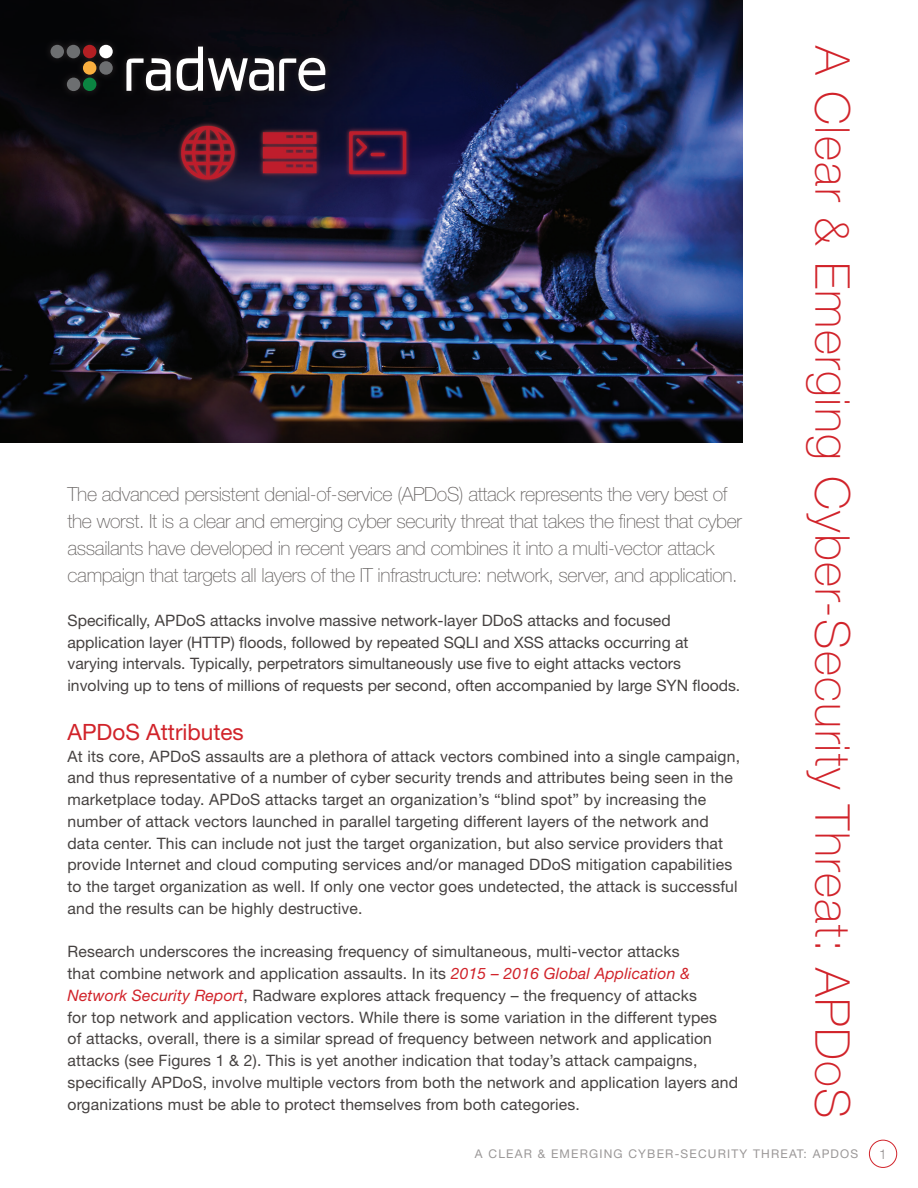
<style>
.page{position:relative;width:918px;height:1188px;background:#fff}
.page>*{position:absolute;margin:0;border:0;box-sizing:border-box;transform-origin:0 0}
.t1{font:100 48px "Helvetica Neue";letter-spacing:.03em;color:#d1232a}
.t2{font:22.5px "Helvetica Neue East A";color:#d1232a}
.t3{font:100 19.5px/27px "Helvetica Neue";letter-spacing:-.02em;color:#686463}
.t4{font:15.75px/21.8px "Helvetica Neue";letter-spacing:.01em;color:#464241}
.t5{font:300 13.5px "Helvetica Neue";color:#938f8f}
.t6{font:12px "Helvetica Neue";letter-spacing:.1em;color:#9b9898}
.s1{font-style:italic;color:#d1232a}
</style>
<div class="page">
<div style="left:869px;top:1140px;width:28px;height:28px;border:1px solid #d1232a;border-radius:50%"></div>
<img style="left:0;top:0;width:742px;height:442px">
<div style="left:43px;top:37px;width:290px;height:62px;background:linear-gradient(to right,#090907,#0e0d1a)"></div>
<div style="left:99px;top:45px;width:14px;height:13px;background:#fff;border-radius:50%"></div>
<div style="left:51px;top:45px;width:13px;height:13px;background:#6d6f71;border-radius:50%"></div>
<div style="left:67px;top:45px;width:13px;height:13px;background:#6d6f71;border-radius:50%"></div>
<div style="left:99px;top:61px;width:14px;height:14px;background:#6d6f71;border-radius:50%"></div>
<div style="left:83px;top:45px;width:13px;height:13px;background:#b41f23;border-radius:50%"></div>
<div style="left:83px;top:61px;width:13px;height:14px;background:#faaf3f;border-radius:50%"></div>
<div style="left:67px;top:78px;width:13px;height:13px;background:#6d6f71;border-radius:50%"></div>
<div style="left:83px;top:78px;width:13px;height:13px;background:#0b8441;border-radius:50%"></div>
<svg style="left:126px;top:58px;width:45px;height:33px"></svg>
<svg style="left:177px;top:47px;width:151px;height:44px"></svg>
<p class="t3" style="left:68px;top:481px;width:676px">The advanced persistent denial-of-service (APDoS) attack represents the very best of the worst. It is a clear and emerging cyber security threat that takes the finest that cyber assailants have developed in recent years and combines it into a multi-vector attack campaign that targets all layers of the IT infrastructure: network, server, and application.</p>
<p class="t4" style="left:68px;top:609px;width:674px">Specifically, APDoS attacks involve massive network-layer DDoS attacks and focused application layer (HTTP) floods, followed by repeated SQLI and XSS attacks occurring at varying intervals. Typically, perpetrators simultaneously use five to eight attacks vectors involving up to tens of millions of requests per second, often accompanied by large SYN floods.</p>
<h2 class="t2" style="left:68px;top:718px;width:178px">APDoS Attributes</h2>
<p class="t4" style="left:68px;top:745px;width:674px">At its core, APDoS assaults are a plethora of attack vectors combined into a single campaign, and thus representative of a number of cyber security trends and attributes being seen in the marketplace today. APDoS attacks target an organization’s “blind spot” by increasing the number of attack vectors launched in parallel targeting different layers of the network and data center. This can include not just the target organization, but also service providers that provide Internet and cloud computing services and/or managed DDoS mitigation capabilities to the target organization as well. If only one vector goes undetected, the attack is successful and the results can be highly destructive.</p>
<p class="t4" style="left:68px;top:941px;width:672px">Research underscores the increasing frequency of simultaneous, multi-vector attacks<br>that combine network and application assaults. In its <span class="s1">2015 – 2016 Global Application &amp; Network Security Report</span>, Radware explores attack frequency – the frequency of attacks<br>for top network and application vectors. While there is some variation in the different types<br>of attacks, overall, there is a similar spread of frequency between network and application attacks (see Figures 1 &amp; 2). This is yet another indication that today’s attack campaigns, specifically APDoS, involve multiple vectors from both the network and application layers and organizations must be able to protect themselves from both categories.</p>
<h1 class="t1" style="left:860px;top:46px;width:1074px;rotate:90deg">A Clear &amp; Emerging Cyber-Security Threat: APDoS</h1>
<p class="t6" style="left:475px;top:1147px;width:385px">A CLEAR &amp; EMERGING CYBER-SECURITY THREAT: APDOS</p>
<p class="t5" style="left:879px;top:1146px;width:9px">1</p>
</div>
